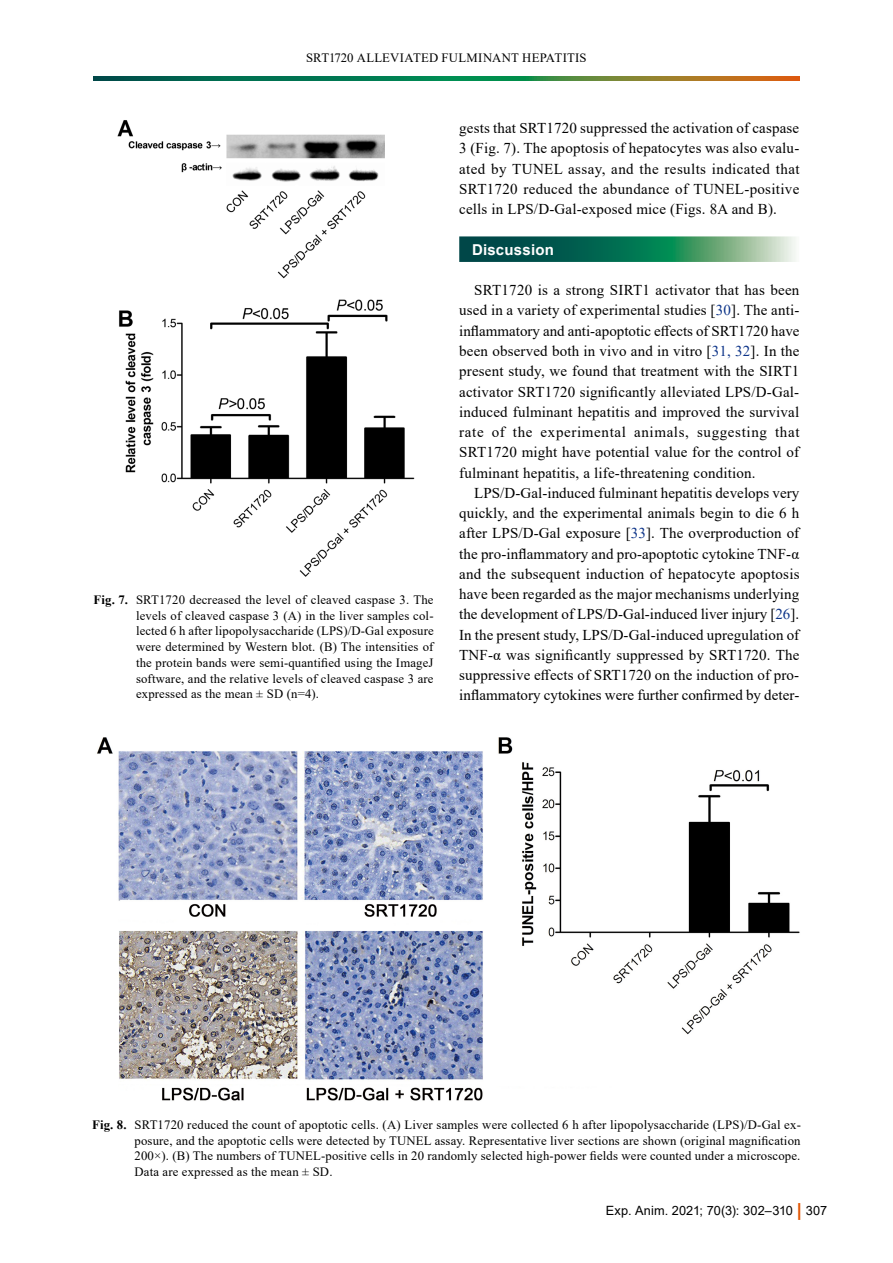
<style>
.page{position:relative;width:893px;height:1263px;background:#fff}
.page>*{position:absolute;margin:0;border:0;box-sizing:border-box;transform-origin:0 0}
.t1{font:15px/20.2px "Times New Roman";letter-spacing:.01em;color:#000;text-align:justify}
.t2{font:700 15px "Arial";letter-spacing:.015em;color:#fff}
.t3{font:12.75px/15.8px "Times New Roman";letter-spacing:.01em;color:#000;text-align:justify}
.t4{font:12.75px "Arial";letter-spacing:.01em;color:#000}
.s1{font-weight:700}
.s2{color:#0c3388}
.s3{font-weight:700;font-size:18px;color:#e15400}
</style>
<div class="page">
<svg style="left:459px;top:236px;width:337px;height:26px;background:#35836a"></svg>
<svg style="left:94px;top:77px;width:705px;height:4px;background:#377842"></svg>
<img style="left:117px;top:120px;width:297px;height:456px">
<img style="left:97px;top:737px;width:703px;height:364px">
<p class="t3" style="left:306px;top:49px;width:282px">SRT1720 ALLEVIATED FULMINANT HEPATITIS</p>
<p class="t3" style="left:136px;top:591px;width:299px;text-indent:-42px"><span class="s1">Fig. 7.</span> SRT1720 decreased the level of cleaved caspase 3. The levels of cleaved caspase 3 (A) in the liver samples col&shy;lected 6 h after lipopolysaccharide (LPS)/D-Gal exposure were determined by Western blot. (B) The intensities of the protein bands were semi-quantified using the ImageJ software, and the relative levels of cleaved caspase 3 are expressed as the mean ± SD (n=4).</p>
<p class="t1" style="left:459px;top:118px;width:342px">gests that SRT1720 suppressed the activation of caspase 3 (Fig. 7). The apoptosis of hepatocytes was also evalu&shy;ated by TUNE</p>
<p class="t1" style="left:459px;top:158px;width:342px;text-indent:95px">L assay, and the results indicated that<br>SRT1720 reduced the abundance of TUNE</p>
<p class="t1" style="left:459px;top:178px;width:342px;text-indent:276px">L-positive cells in LPS/D-Gal-exposed mice (Figs. 8A and B).</p>
<p class="t2" style="left:472px;top:239px;width:83px">Discussion</p>
<p class="t1" style="left:459px;top:280px;width:342px;text-indent:15px">SRT1720 is a strong SIRT1 activator that has been used in a variety of experimental studies [<span class="s2">30</span>]. The anti&shy;inflammatory and anti-apoptotic effects of SRT1720 have been observed both in vivo and in vitro [<span class="s2">31, 32</span>]. In the present study, we found that treatment with the SIRT1 activator SRT1720 significantly alleviated LPS/D-Gal&shy;induced fulminant hepatitis and improved the survival rate of the experimental animals, suggesting that SRT1720 might have potential value for the control of fulminant hepatitis, a life-threatening condition.</p>
<p class="t1" style="left:459px;top:482px;width:342px;text-indent:15px">LPS/D-Gal-induced fulminant hepatitis develops very quickly, and the experimental animals begin to die 6 h after LPS/D-Gal exposure [<span class="s2">33</span>]. The overproduction of the pro-inflammatory and pro-apoptotic cytokine TNF-α and the subsequent induction of hepatocyte apoptosis have been regarded as the major mechanisms underlying the development of LPS/D-Gal-induced liver injury [<span class="s2">26</span>].<br>In the present study, LPS/D-Gal-induced upregulation of TNF-α was significantly suppressed by SRT1720. The suppressive effects of SRT1720 on the induction of pro&shy;inflammatory cytokines were further confirmed by deter-</p>
<p class="t3" style="left:135px;top:1116px;width:668px;text-indent:-42px"><span class="s1">Fig. 8.</span> SRT1720 reduced the count of apoptotic cells. (A) Liver samples were collected 6 h after lipopolysaccharide (LPS)/D-Gal ex&shy;posure, and the apoptotic cells were detected by TUNEL assay. Representative liver sections are shown (original magnification 200×). (B) The numbers of TUNEL-positive cells in 20 randomly selected high-power fields were counted under a microscope.<br>Data are expressed as the mean ± SD.</p>
<p class="t4" style="left:606px;top:1202px;width:223px">Exp. Anim. 2021; 70(3): 302–310 <span class="s3">|</span> 307</p>
</div>
